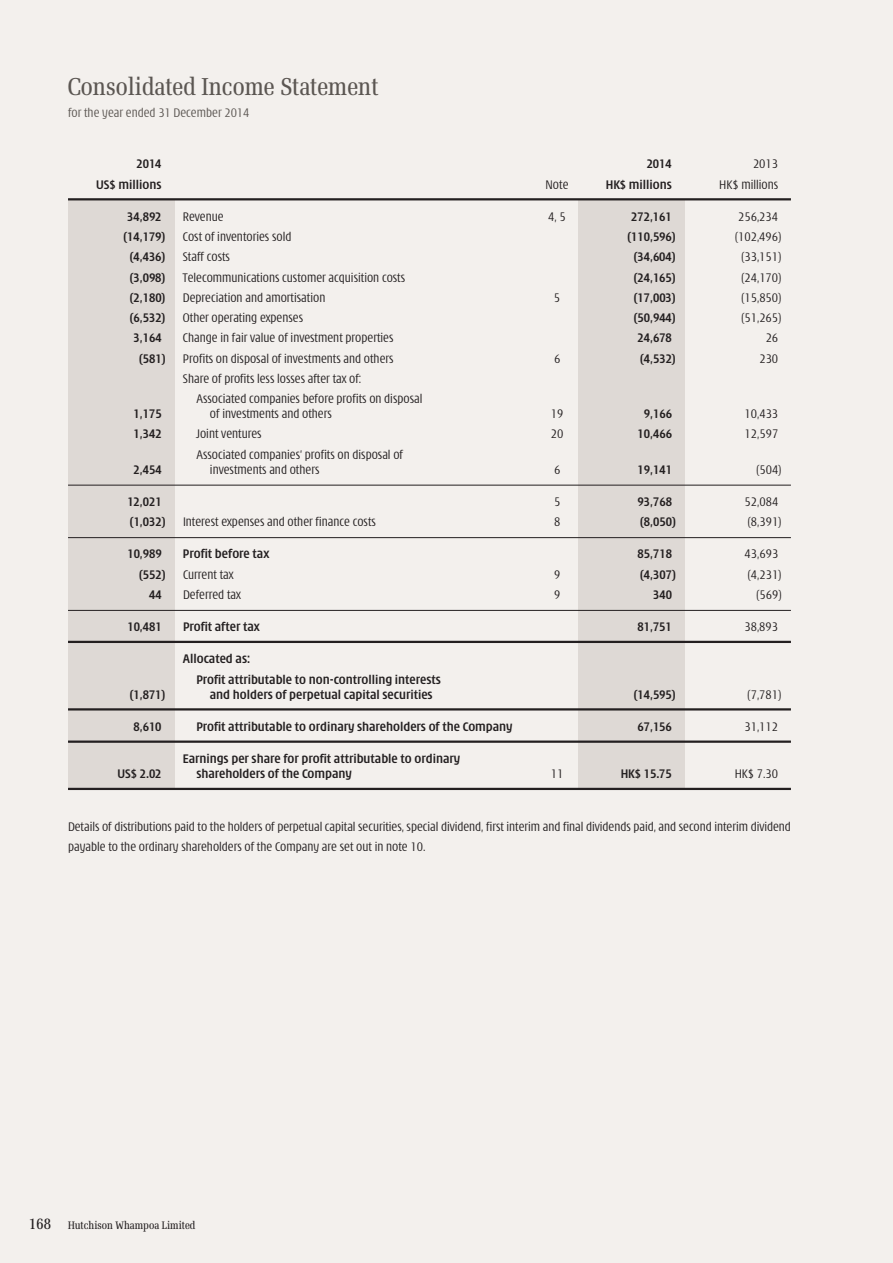
<style>
.page{position:relative;width:893px;height:1263px;background:#f3f0ed}
.page>*{position:absolute;margin:0;border:0;box-sizing:border-box;transform-origin:0 0}
.t1{font:27px "Verona";color:#5b5652}
.t2{font:300 condensed 13.5px/20.2px "Modena";color:#231f20}
.t3{font:700 condensed 13.5px/20.2px "Modena";color:#231f20}
.t4{font:300 condensed 13.5px "Modena";color:#5b5652}
.t5{font:12px "Verona";color:#231f20}
.s1{font-size:16.5px}
</style>
<div class="page">
<div style="left:68px;top:199px;width:106px;height:591px;background:#ded9d5"></div>
<div style="left:578px;top:199px;width:107px;height:591px;background:#ded9d5"></div>
<hr style="left:68px;top:198px;width:723px;height:2px;background:#231f20">
<hr style="left:68px;top:485px;width:723px;height:1px;background:#231f20">
<hr style="left:68px;top:537px;width:723px;height:1px;background:#231f20">
<hr style="left:68px;top:610px;width:723px;height:1px;background:#231f20">
<hr style="left:68px;top:641px;width:723px;height:2px;background:#231f20">
<hr style="left:68px;top:708px;width:723px;height:2px;background:#231f20">
<hr style="left:68px;top:740px;width:723px;height:3px;background:#231f20">
<hr style="left:68px;top:788px;width:723px;height:2px;background:#231f20">
<h1 class="t1" style="left:68px;top:79px;width:312px">Consolidated Income Statement</h1>
<p class="t4" style="left:68px;top:108px;width:183px">for the year ended 31 December 2014</p>
<p class="t3" style="left:136px;top:155px;width:27px">2014</p>
<p class="t3" style="left:647px;top:155px;width:27px">2014</p>
<p class="t2" style="left:753px;top:155px;width:27px">2013</p>
<p class="t3" style="left:96px;top:175px;width:67px">US$ millions</p>
<p class="t2" style="left:546px;top:175px;width:24px">Note</p>
<p class="t3" style="left:606px;top:175px;width:68px">HK$ millions</p>
<p class="t2" style="left:719px;top:175px;width:60px">HK$ millions</p>
<p class="t3" style="left:127px;top:207px;width:36px">34,892</p>
<p class="t2" style="left:183px;top:207px;width:42px">Revenue</p>
<p class="t2" style="left:548px;top:207px;width:19px">4, 5</p>
<p class="t3" style="left:631px;top:207px;width:42px">272,161</p>
<p class="t2" style="left:738px;top:207px;width:42px">256,234</p>
<p class="t3" style="left:124px;top:228px;width:43px">(14,179)</p>
<p class="t2" style="left:183px;top:227px;width:110px">Cost of inventories sold</p>
<p class="t3" style="left:628px;top:228px;width:49px">(110,596)</p>
<p class="t2" style="left:735px;top:227px;width:48px">(102,496)</p>
<p class="t3" style="left:130px;top:248px;width:36px">(4,436)</p>
<p class="t2" style="left:183px;top:248px;width:49px">Staff costs</p>
<p class="t3" style="left:634px;top:248px;width:43px">(34,604)</p>
<p class="t2" style="left:741px;top:248px;width:42px">(33,151)</p>
<p class="t3" style="left:130px;top:268px;width:36px">(3,098)</p>
<p class="t2" style="left:183px;top:268px;width:224px">Telecommunications customer acquisition costs</p>
<p class="t3" style="left:634px;top:268px;width:43px">(24,165)</p>
<p class="t2" style="left:741px;top:268px;width:42px">(24,170)</p>
<p class="t3" style="left:130px;top:288px;width:36px">(2,180)</p>
<p class="t2" style="left:183px;top:288px;width:144px">Depreciation and amortisation</p>
<p class="t2" style="left:554px;top:288px;width:8px">5</p>
<p class="t3" style="left:634px;top:288px;width:43px">(17,003)</p>
<p class="t2" style="left:741px;top:288px;width:42px">(15,850)</p>
<p class="t3" style="left:130px;top:309px;width:36px">(6,532)</p>
<p class="t2" style="left:183px;top:308px;width:122px">Other operating expenses</p>
<p class="t3" style="left:634px;top:309px;width:43px">(50,944)</p>
<p class="t2" style="left:741px;top:308px;width:42px">(51,265)</p>
<p class="t3" style="left:134px;top:329px;width:30px">3,164</p>
<p class="t2" style="left:183px;top:329px;width:212px">Change in fair value of investment properties</p>
<p class="t3" style="left:638px;top:329px;width:36px">24,678</p>
<p class="t2" style="left:766px;top:329px;width:14px">26</p>
<p class="t3" style="left:139px;top:349px;width:27px">(581)</p>
<p class="t2" style="left:183px;top:349px;width:212px">Profits on disposal of investments and others</p>
<p class="t2" style="left:554px;top:349px;width:8px">6</p>
<p class="t3" style="left:640px;top:349px;width:36px">(4,532)</p>
<p class="t2" style="left:759px;top:349px;width:20px">230</p>
<p class="t2" style="left:196px;top:369px;width:227px;text-indent:-14px">Share of profits less losses after tax of:<br>Associated companies before profits on disposal</p>
<p class="t3" style="left:134px;top:405px;width:30px">1,175</p>
<p class="t2" style="left:210px;top:404px;width:123px">of investments and others</p>
<p class="t2" style="left:551px;top:404px;width:14px">19</p>
<p class="t3" style="left:644px;top:405px;width:30px">9,166</p>
<p class="t2" style="left:744px;top:404px;width:35px">10,433</p>
<p class="t3" style="left:134px;top:425px;width:30px">1,342</p>
<p class="t2" style="left:196px;top:425px;width:67px">Joint ventures</p>
<p class="t2" style="left:551px;top:425px;width:14px">20</p>
<p class="t3" style="left:638px;top:425px;width:36px">10,466</p>
<p class="t2" style="left:744px;top:425px;width:35px">12,597</p>
<p class="t2" style="left:196px;top:445px;width:208px">Associated companies’ profits on disposal of</p>
<p class="t3" style="left:134px;top:460px;width:30px">2,454</p>
<p class="t2" style="left:210px;top:460px;width:111px">investments and others</p>
<p class="t2" style="left:554px;top:460px;width:8px">6</p>
<p class="t3" style="left:638px;top:460px;width:36px">19,141</p>
<p class="t2" style="left:756px;top:460px;width:27px">(504)</p>
<p class="t3" style="left:127px;top:492px;width:36px">12,021</p>
<p class="t2" style="left:554px;top:492px;width:8px">5</p>
<p class="t3" style="left:638px;top:492px;width:36px">93,768</p>
<p class="t2" style="left:745px;top:492px;width:35px">52,084</p>
<p class="t3" style="left:130px;top:513px;width:36px">(1,032)</p>
<p class="t2" style="left:183px;top:512px;width:194px">Interest expenses and other finance costs</p>
<p class="t2" style="left:554px;top:512px;width:8px">8</p>
<p class="t3" style="left:640px;top:513px;width:36px">(8,050)</p>
<p class="t2" style="left:747px;top:512px;width:36px">(8,391)</p>
<p class="t3" style="left:127px;top:545px;width:36px">10,989</p>
<p class="t3" style="left:183px;top:545px;width:88px">Profit before tax</p>
<p class="t3" style="left:638px;top:545px;width:36px">85,718</p>
<p class="t2" style="left:745px;top:545px;width:35px">43,693</p>
<p class="t3" style="left:139px;top:565px;width:27px">(552)</p>
<p class="t2" style="left:183px;top:565px;width:52px">Current tax</p>
<p class="t2" style="left:554px;top:565px;width:8px">9</p>
<p class="t3" style="left:640px;top:565px;width:36px">(4,307)</p>
<p class="t2" style="left:747px;top:565px;width:36px">(4,231)</p>
<p class="t3" style="left:149px;top:585px;width:14px">44</p>
<p class="t2" style="left:183px;top:585px;width:59px">Deferred tax</p>
<p class="t2" style="left:554px;top:585px;width:8px">9</p>
<p class="t3" style="left:653px;top:585px;width:20px">340</p>
<p class="t2" style="left:756px;top:585px;width:27px">(569)</p>
<p class="t3" style="left:127px;top:618px;width:36px">10,481</p>
<p class="t3" style="left:183px;top:618px;width:78px">Profit after tax</p>
<p class="t3" style="left:637px;top:618px;width:36px">81,751</p>
<p class="t2" style="left:744px;top:617px;width:35px">38,893</p>
<p class="t3" style="left:196px;top:650px;width:246px;text-indent:-14px">Allocated as:<br>Profit attributable to non-controlling interests</p>
<p class="t3" style="left:130px;top:685px;width:36px">(1,871)</p>
<p class="t3" style="left:210px;top:685px;width:224px">and holders of perpetual capital securities</p>
<p class="t3" style="left:634px;top:685px;width:43px">(14,595)</p>
<p class="t2" style="left:747px;top:685px;width:36px">(7,781)</p>
<p class="t3" style="left:134px;top:717px;width:30px">8,610</p>
<p class="t3" style="left:196px;top:717px;width:318px">Profit attributable to ordinary shareholders of the Company</p>
<p class="t3" style="left:637px;top:717px;width:36px">67,156</p>
<p class="t2" style="left:744px;top:717px;width:35px">31,112</p>
<p class="t3" style="left:183px;top:750px;width:279px">Earnings per share for profit attributable to ordinary</p>
<p class="t3" style="left:117px;top:765px;width:46px">US$ 2.02</p>
<p class="t3" style="left:196px;top:765px;width:157px">shareholders of the Company</p>
<p class="t2" style="left:551px;top:764px;width:14px">11</p>
<p class="t3" style="left:621px;top:765px;width:53px">HK$ 15.75</p>
<p class="t2" style="left:735px;top:764px;width:45px">HK$ 7.30</p>
<p class="t2" style="left:68px;top:817px;width:724px">Details of distributions paid to the holders of perpetual capital securities, special dividend, first interim and final dividends paid, and second interim dividend payable to the ordinary shareholders of the Company are set out in note 10.</p>
<p class="t5" style="left:29px;top:1221px;width:168px"><span class="s1">168</span> Hutchison Whampoa Limited</p>
</div>
